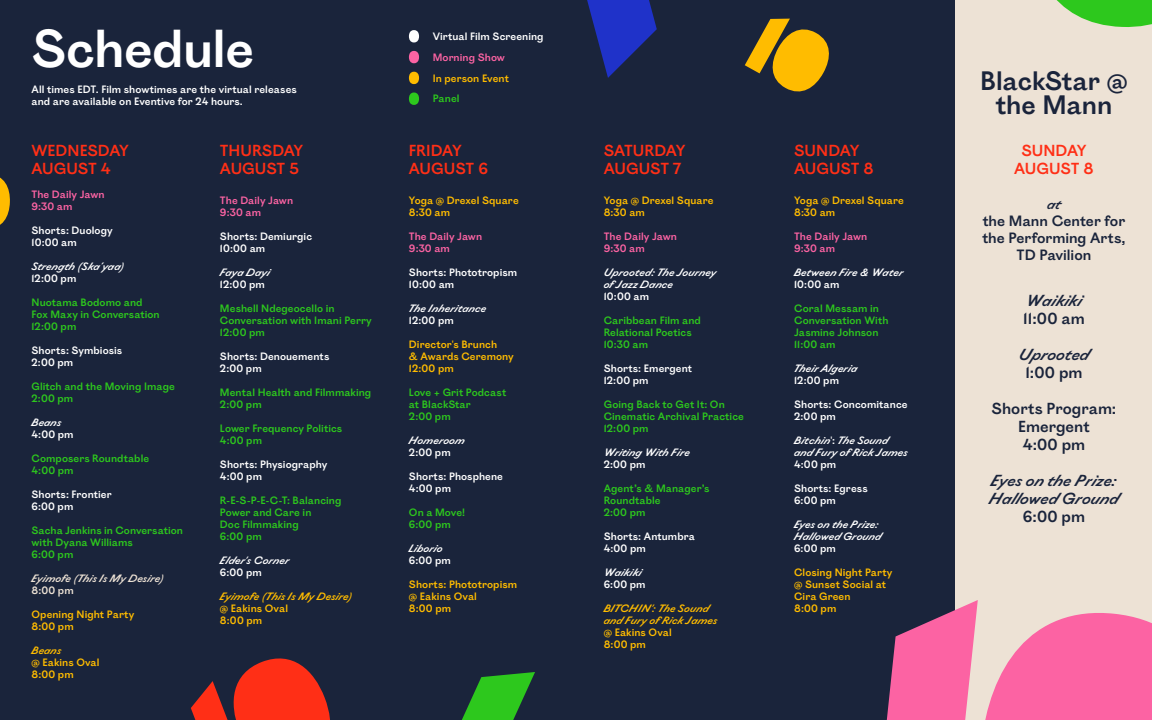
<style>
.page{position:relative;width:1152px;height:720px;background:#1a243b}
.page>*{position:absolute;margin:0;border:0;box-sizing:border-box;transform-origin:0 0}
.t1{font:50px "Ostia Antica";letter-spacing:-.01em;color:#fff}
.t2{font:25px/24px "Ostia Antica";letter-spacing:-.005em;color:#1a243b;text-align:center}
.t3{font:15px/18px "Ostia Antica";letter-spacing:-.005em;color:#ff2f16}
.t4{font:15px/18px "Ostia Antica";color:#1a243b;text-align:center}
.t5{font:italic 15px/18px "Ostia Antica";letter-spacing:.01em;color:#1a243b}
.t6{font:14px/17px "Ostia Antica";color:#1a243b;text-align:center}
.t7{font:italic 13px "Ostia Antica";color:#1a243b}
.t8{font:10px/12px "Ostia Antica";letter-spacing:.01em;color:#2dc81d}
.t9{font:10px/12px "Ostia Antica";letter-spacing:.01em;color:#fff}
.t10{font:10px/12px "Ostia Antica";letter-spacing:.01em;color:#ffbc00}
.t11{font:italic 10px/12px "Ostia Antica";letter-spacing:.02em;color:#fff}
.t12{font:10px/12px "Ostia Antica";letter-spacing:.01em;color:#fc63a3}
.t13{font:italic 10px/12px "Ostia Antica";letter-spacing:.015em;color:#ffbc00}
.t14{font:italic 10px "Ostia Antica";letter-spacing:.02em;color:#ede2d5}
.t15{font:10px "Ostia Antica";color:#ede2d5}
.s1{font-style:normal}
</style>
<div class="page">
<div style="left:956px;top:0;width:196px;height:720px;background:#ede2d5"></div>
<div style="left:409px;top:72px;width:10px;height:12px;background:#ffbc00;border-radius:50%"></div>
<div style="left:409px;top:51px;width:10px;height:12px;background:#fc63a3;border-radius:50%"></div>
<div style="left:409px;top:30px;width:10px;height:12px;background:#fff;border-radius:50%"></div>
<div style="left:409px;top:93px;width:10px;height:12px;background:#2dc81d;border-radius:50%"></div>
<svg style="left:887px;top:600px;width:265px;height:120px"></svg>
<svg style="left:191px;top:658px;width:139px;height:62px"></svg>
<svg style="left:745px;top:19px;width:84px;height:73px"></svg>
<svg style="left:587px;top:0;width:70px;height:78px"></svg>
<svg style="left:462px;top:672px;width:73px;height:48px"></svg>
<svg style="left:1056px;top:0;width:96px;height:27px"></svg>
<svg style="left:0;top:177px;width:10px;height:48px"></svg>
<h1 class="t1" style="left:32px;top:21px;width:224px">Schedule</h1>
<p class="t9" style="left:32px;top:83px;width:267px">All times EDT. Film showtimes are the virtual releases and are available on Eventive for 24 hours.</p>
<h3 class="t3" style="left:32px;top:142px;width:99px">WEDNESDAY<br>AUGUST 4</h3>
<p class="t12" style="left:32px;top:189px;width:75px">The Daily Jawn<br>9:30 am</p>
<p class="t9" style="left:32px;top:225px;width:83px">Shorts: Duology<br>10:00 am</p>
<p class="t11" style="left:32px;top:261px;width:95px">Strength (Ska´yaa)</p>
<p class="t9" style="left:32px;top:273px;width:46px">12:00 pm</p>
<p class="t8" style="left:32px;top:297px;width:130px">Nuotama Bodomo and<br>Fox Maxy in Conversation<br>12:00 pm</p>
<p class="t9" style="left:32px;top:345px;width:92px">Shorts: Symbiosis<br>2:00 pm</p>
<p class="t8" style="left:32px;top:381px;width:145px">Glitch and the Moving Image<br>2:00 pm</p>
<p class="t11" style="left:32px;top:417px;width:31px">Beans</p>
<p class="t9" style="left:32px;top:429px;width:44px">4:00 pm</p>
<p class="t8" style="left:32px;top:453px;width:119px">Composers Roundtable<br>4:00 pm</p>
<p class="t9" style="left:32px;top:489px;width:82px">Shorts: Frontier<br>6:00 pm</p>
<p class="t8" style="left:32px;top:525px;width:153px">Sacha Jenkins in Conversation with Dyana Williams<br>6:00 pm</p>
<p class="t14" style="left:32px;top:573px;width:134px">Eyimofe (This Is My Desire)</p>
<p class="t15" style="left:32px;top:585px;width:44px">8:00 pm</p>
<p class="t10" style="left:32px;top:609px;width:104px">Opening Night Party<br>8:00 pm</p>
<p class="t13" style="left:32px;top:645px;width:31px">Beans</p>
<p class="t10" style="left:32px;top:657px;width:70px">@ Eakins Oval<br>8:00 pm</p>
<h3 class="t3" style="left:220px;top:142px;width:85px">THURSDAY<br>AUGUST 5</h3>
<p class="t12" style="left:220px;top:195px;width:75px">The Daily Jawn<br>9:30 am</p>
<p class="t9" style="left:220px;top:231px;width:94px">Shorts: Demiurgic<br>10:00 am</p>
<p class="t11" style="left:220px;top:267px;width:52px">Faya Dayi</p>
<p class="t9" style="left:220px;top:279px;width:46px">12:00 pm</p>
<p class="t8" style="left:220px;top:303px;width:153px">Meshell Ndegeocello in<br>Conversation with Imani Perry<br>12:00 pm</p>
<p class="t9" style="left:220px;top:351px;width:111px">Shorts: Denouements<br>2:00 pm</p>
<p class="t8" style="left:220px;top:387px;width:153px">Mental Health and Filmmaking<br>2:00 pm</p>
<p class="t8" style="left:220px;top:423px;width:124px">Lower Frequency Politics<br>4:00 pm</p>
<p class="t9" style="left:220px;top:459px;width:109px">Shorts: Physiography<br>4:00 pm</p>
<p class="t8" style="left:220px;top:495px;width:123px">R-E-S-P-E-C-T: Balancing<br>Power and Care in<br>Doc Filmmaking<br>6:00 pm</p>
<p class="t11" style="left:220px;top:555px;width:71px">Elder's Corner</p>
<p class="t9" style="left:220px;top:567px;width:43px">6:00 pm</p>
<p class="t13" style="left:220px;top:591px;width:134px">Eyimofe (This Is My Desire)</p>
<p class="t10" style="left:220px;top:603px;width:70px">@ Eakins Oval<br>8:00 pm</p>
<p class="t9" style="left:433px;top:31px;width:112px">Virtual Film Screening</p>
<p class="t12" style="left:433px;top:51px;width:74px">Morning Show</p>
<p class="t10" style="left:433px;top:72px;width:78px">In person Event</p>
<p class="t8" style="left:433px;top:93px;width:28px">Panel</p>
<h3 class="t3" style="left:409px;top:142px;width:81px">FRIDAY<br>AUGUST 6</h3>
<p class="t10" style="left:409px;top:195px;width:111px">Yoga @ Drexel Square<br>8:30 am</p>
<p class="t12" style="left:409px;top:231px;width:75px">The Daily Jawn<br>9:30 am</p>
<p class="t9" style="left:409px;top:267px;width:110px">Shorts: Phototropism<br>10:00 am</p>
<p class="t11" style="left:409px;top:303px;width:79px">The Inheritance</p>
<p class="t9" style="left:409px;top:315px;width:46px">12:00 pm</p>
<p class="t10" style="left:409px;top:339px;width:106px">Director's Brunch<br>&amp; Awards Ceremony<br>12:00 pm</p>
<p class="t8" style="left:409px;top:387px;width:99px">Love + Grit Podcast at BlackStar<br>2:00 pm</p>
<p class="t11" style="left:409px;top:435px;width:58px">Homeroom</p>
<p class="t9" style="left:409px;top:447px;width:43px">2:00 pm</p>
<p class="t9" style="left:409px;top:471px;width:96px">Shorts: Phosphene<br>4:00 pm</p>
<p class="t8" style="left:409px;top:507px;width:58px">On a Move!<br>6:00 pm</p>
<p class="t11" style="left:409px;top:543px;width:35px">Liborio</p>
<p class="t9" style="left:409px;top:555px;width:43px">6:00 pm</p>
<p class="t10" style="left:409px;top:579px;width:110px">Shorts: Phototropism @ Eakins Oval<br>8:00 pm</p>
<h3 class="t3" style="left:604px;top:142px;width:83px">SATURDAY<br>AUGUST 7</h3>
<p class="t10" style="left:604px;top:195px;width:111px">Yoga @ Drexel Square<br>8:30 am</p>
<p class="t12" style="left:604px;top:231px;width:75px">The Daily Jawn<br>9:30 am</p>
<p class="t11" style="left:604px;top:267px;width:114px">Uprooted: The Journey of Jazz Dance</p>
<p class="t9" style="left:604px;top:291px;width:47px">10:00 am</p>
<p class="t8" style="left:604px;top:315px;width:99px">Caribbean Film and<br>Relational Poetics<br>10:30 am</p>
<p class="t9" style="left:604px;top:363px;width:90px">Shorts: Emergent<br>12:00 pm</p>
<p class="t8" style="left:604px;top:399px;width:142px">Going Back to Get It: On<br>Cinematic Archival Practice<br>12:00 pm</p>
<p class="t11" style="left:604px;top:447px;width:88px">Writing With Fire</p>
<p class="t9" style="left:604px;top:459px;width:43px">2:00 pm</p>
<p class="t8" style="left:604px;top:483px;width:107px">Agent’s &amp; Manager’s<br>Roundtable<br>2:00 pm</p>
<p class="t9" style="left:604px;top:531px;width:93px">Shorts: Antumbra<br>4:00 pm</p>
<p class="t11" style="left:604px;top:567px;width:39px">Waikiki</p>
<p class="t9" style="left:604px;top:579px;width:43px">6:00 pm</p>
<p class="t13" style="left:604px;top:603px;width:115px">BITCHIN': The Sound and Fury of Rick James</p>
<p class="t10" style="left:604px;top:627px;width:70px">@ Eakins Oval<br>8:00 pm</p>
<h3 class="t3" style="left:794px;top:142px;width:81px">SUNDAY<br>AUGUST 8</h3>
<p class="t10" style="left:794px;top:195px;width:111px">Yoga @ Drexel Square<br>8:30 am</p>
<p class="t12" style="left:794px;top:231px;width:75px">The Daily Jawn<br>9:30 am</p>
<p class="t11" style="left:794px;top:267px;width:111px">Between Fire &amp; Water</p>
<p class="t9" style="left:794px;top:279px;width:47px">10:00 am</p>
<p class="t8" style="left:794px;top:303px;width:96px">Coral Messam in<br>Conversation With<br>Jasmine Johnson<br>11:00 am</p>
<p class="t11" style="left:794px;top:363px;width:65px">Their Algeria</p>
<p class="t9" style="left:794px;top:375px;width:46px">12:00 pm</p>
<p class="t9" style="left:794px;top:399px;width:115px">Shorts: Concomitance<br>2:00 pm</p>
<p class="t11" style="left:794px;top:435px;width:115px">Bitchin<span class="s1">':</span> The Sound and Fury of Rick James</p>
<p class="t9" style="left:794px;top:459px;width:44px">4:00 pm</p>
<p class="t9" style="left:794px;top:483px;width:75px">Shorts: Egress<br>6:00 pm</p>
<p class="t11" style="left:794px;top:519px;width:89px">Eyes on the Prize:<br>Hallowed Ground</p>
<p class="t9" style="left:794px;top:543px;width:43px">6:00 pm</p>
<p class="t10" style="left:794px;top:567px;width:100px">Closing Night Party @ Sunset Social at<br>Cira Green<br>8:00 pm</p>
<h2 class="t2" style="left:980px;top:69px;width:149px">BlackStar @ the Mann</h2>
<h3 class="t3" style="left:1014px;top:142px;width:81px;text-align:center">SUNDAY<br>AUGUST 8</h3>
<h3 class="t7" style="left:1047px;top:197px;width:15px">at</h3>
<h3 class="t6" style="left:982px;top:213px;width:145px">the Mann Center for the Performing Arts,<br>TD Pavilion</h3>
<h3 class="t5" style="left:1026px;top:292px;width:58px">Waikiki</h3>
<h3 class="t4" style="left:1023px;top:310px;width:63px">11:00 am</h3>
<h3 class="t5" style="left:1019px;top:346px;width:72px">Uprooted</h3>
<h3 class="t4" style="left:1025px;top:364px;width:59px">1:00 pm</h3>
<h3 class="t4" style="left:992px;top:400px;width:126px">Shorts Program:<br>Emergent<br>4:00 pm</h3>
<h3 class="t5" style="left:989px;top:472px;width:131px">Eyes on the Prize:<br>Hallowed Ground</h3>
<h3 class="t4" style="left:1023px;top:508px;width:64px">6:00 pm</h3>
</div>
